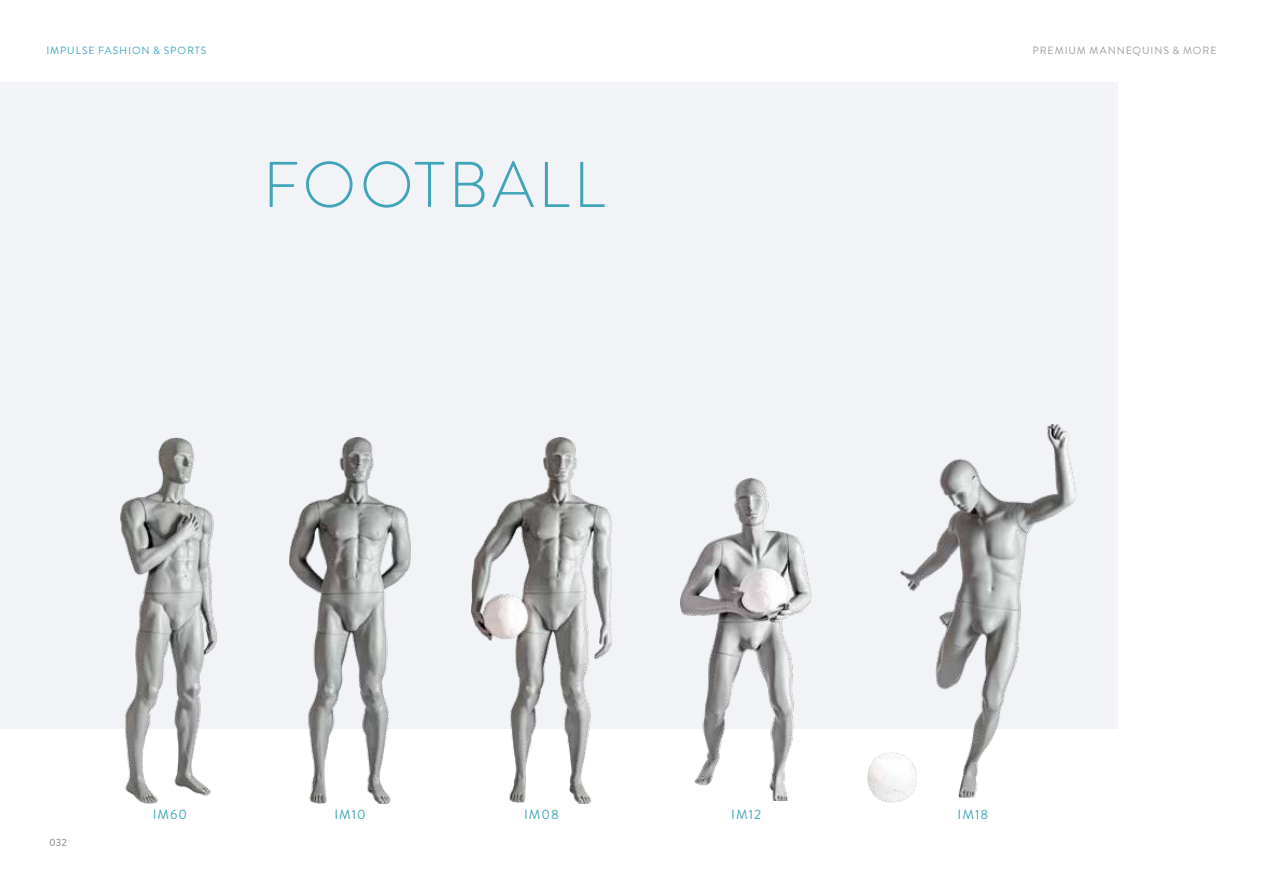
<style>
.page{position:relative;width:1263px;height:893px;background:#fff}
.page>*{position:absolute;margin:0;border:0;box-sizing:border-box;transform-origin:0 0}
.t1{font:300 64.5px "Brandon Grotesque";letter-spacing:.055em;color:#40a5b9}
.t2{font:13.5px "Brandon Grotesque";letter-spacing:.075em;color:#40a5b9}
.t3{font:10.5px "Brandon Grotesque";letter-spacing:.085em;color:#9d9d9c}
.t4{font:10.5px "Brandon Grotesque";letter-spacing:.085em;color:#40a5b9}
.t5{font:500 10.5px "Brandon Grotesque";color:#9d9d9c}
</style>
<div class="page">
<div style="left:0;top:82px;width:1118px;height:646px;background:#f2f3f6"></div>
<img style="left:471px;top:437px;width:141px;height:366px">
<img style="left:681px;top:479px;width:130px;height:322px">
<img style="left:289px;top:437px;width:122px;height:366px">
<img style="left:118px;top:437px;width:104px;height:366px">
<img style="left:867px;top:423px;width:211px;height:380px">
<p class="t4" style="left:46px;top:43px;width:162px">IMPULSE FASHION &amp; SPORTS</p>
<p class="t3" style="left:1032px;top:43px;width:185px">PREMIUM MANNEQUINS &amp; MORE</p>
<h1 class="t1" style="left:263px;top:141px;width:344px">FOOTBALL</h1>
<p class="t5" style="left:49px;top:835px;width:19px">032</p>
<p class="t2" style="left:153px;top:805px;width:36px">IM60</p>
<p class="t2" style="left:334px;top:805px;width:33px">IM10</p>
<p class="t2" style="left:524px;top:805px;width:36px">IM08</p>
<p class="t2" style="left:731px;top:805px;width:31px">IM12</p>
<p class="t2" style="left:957px;top:805px;width:32px">IM18</p>
</div>
